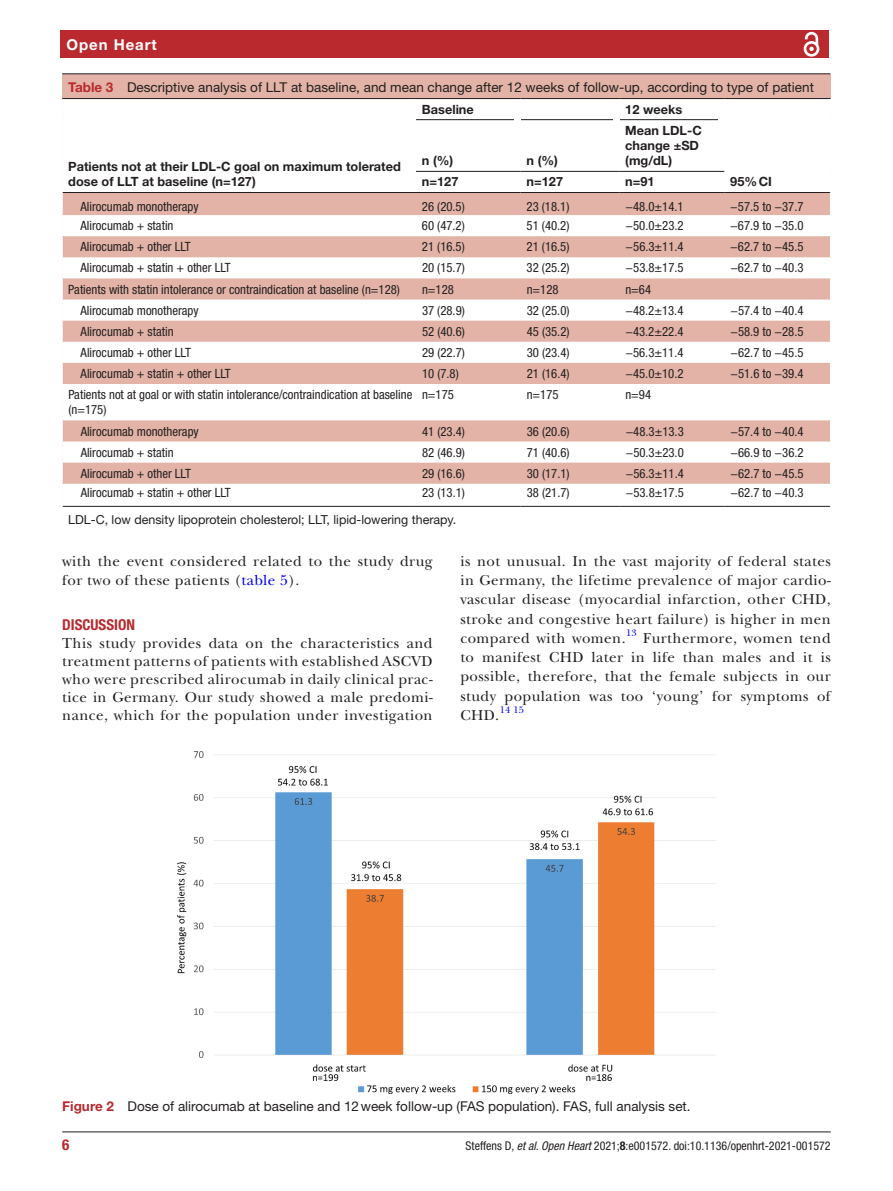
<style>
.page{position:relative;width:893px;height:1191px;background:#fff}
.page>*{position:absolute;margin:0;border:0;box-sizing:border-box;transform-origin:0 0}
.t1{font:15px/19.2px "New Baskerville";letter-spacing:.03em;color:#231f20;text-align:justify}
.t2{font:700 condensed 15px "Helvetica Neue LT Std";color:#b9292e}
.t3{font:700 15px "Helvetica Neue LT Std";letter-spacing:.065em;color:#fff}
.t4{font:13.5px "Helvetica Neue LT Std";color:#231f20}
.t5{font:condensed 12.75px/15.3px "Helvetica Neue LT Std";color:#231f20}
.t6{font:700 12.75px/15.3px "Helvetica Neue LT Std";color:#231f20}
.t7{font:12.45px "Helvetica Neue LT Std";color:#231f20}
.t8{font:condensed 12px "Helvetica Neue LT Std";color:#231f20}
.t9{font:9.9px "New Baskerville";color:#00f}
.s1{font-weight:700;color:#b9292e}
.s2{color:#00f}
.s3{font-style:italic}
.s4{font-weight:700}
</style>
<div class="page">
<div style="left:61px;top:31px;width:768px;height:27px;background:#b9292e"></div>
<hr style="left:62px;top:1131px;width:769px;height:1px;background:#231f20">
<svg style="left:803px;top:31px;width:17px;height:26px"></svg>
<div style="left:62px;top:74px;width:768px;height:450px;background:#e2b3a6"></div>
<hr style="left:62px;top:73px;width:768px;height:1px;background:#231f20">
<svg style="left:63px;top:99px;width:767px;height:425px;fill:#fff"></svg>
<hr style="left:62px;top:192px;width:354px;height:1px;background:#231f20">
<hr style="left:724px;top:192px;width:106px;height:1px;background:#231f20">
<hr style="left:62px;top:98px;width:354px;height:1px;background:#231f20">
<hr style="left:416px;top:98px;width:105px;height:1px;background:#231f20">
<hr style="left:521px;top:98px;width:98px;height:1px;background:#231f20">
<hr style="left:619px;top:98px;width:105px;height:1px;background:#231f20">
<hr style="left:724px;top:98px;width:106px;height:1px;background:#231f20">
<hr style="left:416px;top:119px;width:105px;height:1px;background:#231f20">
<hr style="left:521px;top:119px;width:98px;height:1px;background:#231f20">
<hr style="left:619px;top:119px;width:105px;height:1px;background:#231f20">
<hr style="left:416px;top:171px;width:105px;height:1px;background:#231f20">
<hr style="left:416px;top:192px;width:105px;height:1px;background:#231f20">
<hr style="left:521px;top:171px;width:98px;height:1px;background:#231f20">
<hr style="left:521px;top:192px;width:98px;height:1px;background:#231f20">
<hr style="left:619px;top:171px;width:105px;height:1px;background:#231f20">
<hr style="left:619px;top:192px;width:105px;height:1px;background:#231f20">
<hr style="left:62px;top:506px;width:354px;height:1px;background:#231f20">
<hr style="left:416px;top:506px;width:105px;height:1px;background:#231f20">
<hr style="left:521px;top:506px;width:98px;height:1px;background:#231f20">
<hr style="left:619px;top:506px;width:105px;height:1px;background:#231f20">
<hr style="left:724px;top:506px;width:106px;height:1px;background:#231f20">
<svg style="left:62px;top:99px;width:1px;height:21px"></svg>
<hr style="left:62px;top:120px;width:1px;height:51px;background:#fff">
<svg style="left:62px;top:171px;width:1px;height:213px"></svg>
<hr style="left:62px;top:384px;width:1px;height:36px;background:#fff">
<svg style="left:62px;top:420px;width:1px;height:104px"></svg>
<hr style="left:68px;top:523px;width:762px;height:2px;background:#fff">
<svg style="left:515px;top:117px;width:6px;height:5px"></svg>
<svg style="left:613px;top:117px;width:6px;height:5px"></svg>
<svg style="left:718px;top:117px;width:6px;height:5px"></svg>
<img style="left:177px;top:751px;width:538px;height:342px">
<p class="t3" style="left:66px;top:35px;width:92px">Open Heart</p>
<p class="t4" style="left:68px;top:79px;width:747px"><span class="s1">Table 3</span> Descriptive analysis of LLT at baseline, and mean change after 12 weeks of follow-up, according to type of patient</p>
<p class="t6" style="left:68px;top:159px;width:334px">Patients not at their LDL-C goal on maximum tolerated dose of LLT at baseline (n=127)</p>
<p class="t6" style="left:422px;top:101px;width:53px">Baseline</p>
<p class="t6" style="left:625px;top:101px;width:58px">12 weeks</p>
<p class="t6" style="left:422px;top:153px;width:33px">n (%)</p>
<p class="t6" style="left:527px;top:153px;width:33px">n (%)</p>
<p class="t6" style="left:625px;top:122px;width:78px">Mean LDL-C change ±SD (mg/dL)</p>
<p class="t6" style="left:422px;top:174px;width:38px">n=127</p>
<p class="t6" style="left:527px;top:174px;width:38px">n=127</p>
<p class="t6" style="left:625px;top:174px;width:31px">n=91</p>
<p class="t6" style="left:730px;top:174px;width:43px">95%CI</p>
<p class="t5" style="left:81px;top:198px;width:120px">Alirocumab monotherapy</p>
<p class="t5" style="left:422px;top:198px;width:44px">26 (20.5)</p>
<p class="t5" style="left:527px;top:198px;width:44px">23 (18.1)</p>
<p class="t5" style="left:625px;top:198px;width:60px">−48.0±14.1</p>
<p class="t5" style="left:730px;top:198px;width:75px">−57.5 to −37.7</p>
<p class="t5" style="left:81px;top:218px;width:94px">Alirocumab + statin</p>
<p class="t5" style="left:422px;top:218px;width:44px">60 (47.2)</p>
<p class="t5" style="left:527px;top:218px;width:44px">51 (40.2)</p>
<p class="t5" style="left:626px;top:218px;width:60px">−50.0±23.2</p>
<p class="t5" style="left:730px;top:218px;width:75px">−67.9 to −35.0</p>
<p class="t5" style="left:81px;top:239px;width:112px">Alirocumab + other LLT</p>
<p class="t5" style="left:422px;top:239px;width:44px">21 (16.5)</p>
<p class="t5" style="left:527px;top:239px;width:44px">21 (16.5)</p>
<p class="t5" style="left:626px;top:239px;width:60px">−56.3±11.4</p>
<p class="t5" style="left:730px;top:239px;width:75px">−62.7 to −45.5</p>
<p class="t5" style="left:81px;top:260px;width:152px">Alirocumab + statin + other LLT</p>
<p class="t5" style="left:422px;top:260px;width:44px">20 (15.7)</p>
<p class="t5" style="left:527px;top:260px;width:44px">32 (25.2)</p>
<p class="t5" style="left:626px;top:260px;width:60px">−53.8±17.5</p>
<p class="t5" style="left:730px;top:260px;width:75px">−62.7 to −40.3</p>
<p class="t5" style="left:68px;top:281px;width:333px">Patients with statin intolerance or contraindication at baseline (n=128)</p>
<p class="t5" style="left:422px;top:281px;width:33px">n=128</p>
<p class="t5" style="left:527px;top:281px;width:33px">n=128</p>
<p class="t5" style="left:625px;top:281px;width:27px">n=64</p>
<p class="t5" style="left:81px;top:302px;width:120px">Alirocumab monotherapy</p>
<p class="t5" style="left:422px;top:302px;width:44px">37 (28.9)</p>
<p class="t5" style="left:527px;top:302px;width:44px">32 (25.0)</p>
<p class="t5" style="left:625px;top:302px;width:60px">−48.2±13.4</p>
<p class="t5" style="left:730px;top:302px;width:75px">−57.4 to −40.4</p>
<p class="t5" style="left:81px;top:323px;width:94px">Alirocumab + statin</p>
<p class="t5" style="left:422px;top:323px;width:44px">52 (40.6)</p>
<p class="t5" style="left:527px;top:323px;width:44px">45 (35.2)</p>
<p class="t5" style="left:625px;top:323px;width:60px">−43.2±22.4</p>
<p class="t5" style="left:730px;top:323px;width:75px">−58.9 to −28.5</p>
<p class="t5" style="left:81px;top:344px;width:112px">Alirocumab + other LLT</p>
<p class="t5" style="left:422px;top:344px;width:44px">29 (22.7)</p>
<p class="t5" style="left:527px;top:344px;width:44px">30 (23.4)</p>
<p class="t5" style="left:625px;top:344px;width:60px">−56.3±11.4</p>
<p class="t5" style="left:730px;top:344px;width:75px">−62.7 to −45.5</p>
<p class="t5" style="left:81px;top:366px;width:152px">Alirocumab + statin + other LLT</p>
<p class="t5" style="left:422px;top:366px;width:38px">10 (7.8)</p>
<p class="t5" style="left:527px;top:366px;width:44px">21 (16.4)</p>
<p class="t5" style="left:625px;top:366px;width:60px">−45.0±10.2</p>
<p class="t5" style="left:730px;top:366px;width:75px">−51.6 to −39.4</p>
<p class="t5" style="left:68px;top:387px;width:345px">Patients not at goal or with statin intolerance/contraindication at baseline (n=175)</p>
<p class="t5" style="left:422px;top:387px;width:33px">n=175</p>
<p class="t5" style="left:527px;top:387px;width:33px">n=175</p>
<p class="t5" style="left:625px;top:387px;width:27px">n=94</p>
<p class="t5" style="left:81px;top:423px;width:120px">Alirocumab monotherapy</p>
<p class="t5" style="left:422px;top:423px;width:44px">41 (23.4)</p>
<p class="t5" style="left:527px;top:423px;width:44px">36 (20.6)</p>
<p class="t5" style="left:626px;top:423px;width:60px">−48.3±13.3</p>
<p class="t5" style="left:730px;top:423px;width:75px">−57.4 to −40.4</p>
<p class="t5" style="left:81px;top:444px;width:94px">Alirocumab + statin</p>
<p class="t5" style="left:422px;top:444px;width:44px">82 (46.9)</p>
<p class="t5" style="left:527px;top:444px;width:44px">71 (40.6)</p>
<p class="t5" style="left:626px;top:444px;width:60px">−50.3±23.0</p>
<p class="t5" style="left:730px;top:444px;width:75px">−66.9 to −36.2</p>
<p class="t5" style="left:81px;top:465px;width:112px">Alirocumab + other LLT</p>
<p class="t5" style="left:422px;top:465px;width:44px">29 (16.6)</p>
<p class="t5" style="left:527px;top:465px;width:44px">30 (17.1)</p>
<p class="t5" style="left:626px;top:465px;width:60px">−56.3±11.4</p>
<p class="t5" style="left:730px;top:465px;width:75px">−62.7 to −45.5</p>
<p class="t5" style="left:81px;top:485px;width:152px">Alirocumab + statin + other LLT</p>
<p class="t5" style="left:422px;top:485px;width:44px">23 (13.1)</p>
<p class="t5" style="left:527px;top:485px;width:44px">38 (21.7)</p>
<p class="t5" style="left:626px;top:485px;width:60px">−53.8±17.5</p>
<p class="t5" style="left:730px;top:485px;width:75px">−62.7 to −40.3</p>
<p class="t7" style="left:68px;top:512px;width:390px">LDL-C, low density lipoprotein cholesterol; LLT, lipid-lowering therapy.</p>
<p class="t1" style="left:62px;top:551px;width:372px">with the event considered related to the study drug for two of these patients (<span class="s2">table 5</span>).</p>
<p class="t2" style="left:62px;top:615px;width:74px">DISCUSSION</p>
<p class="t1" style="left:62px;top:634px;width:372px;line-height:18px">This study provides data on the characteristics and treatment patterns of patients with established ASCVD who were prescribed alirocumab in daily clinical prac&shy;tice in Germany. Our study showed a male predomi&shy;nance, which for the population under investigation</p>
<p class="t1" style="left:460px;top:551px;width:372px">is not unusual. In the vast majority of federal states in Germany, the lifetime prevalence of major cardio&shy;vascular disease (myocardial infarction, other CHD, stroke and congestive heart failure) is higher in men compared with women.</p>
<p class="t9" style="left:626px;top:627px;width:12px">13</p>
<p class="t1" style="left:460px;top:628px;width:372px;text-indent:183px">Furthermore, women tend to manifest CHD later in life than males and it is possible, therefore, that the female subjects in our study population was too ‘young’ for symptoms of CHD.</p>
<p class="t9" style="left:500px;top:704px;width:26px">14 15</p>
<p class="t4" style="left:62px;top:1098px;width:630px"><span class="s1">Figure 2</span> Dose of alirocumab at baseline and 12week follow-up (FAS population). FAS, full analysis set.</p>
<p class="t2" style="left:62px;top:1135px;width:9px">6</p>
<p class="t8" style="left:466px;top:1139px;width:367px">Steffens D<span class="s3">, et al. Open Heart</span> 2021;<span class="s4">8</span>:e001572. doi:10.1136/openhrt-2021-001572</p>
</div>
